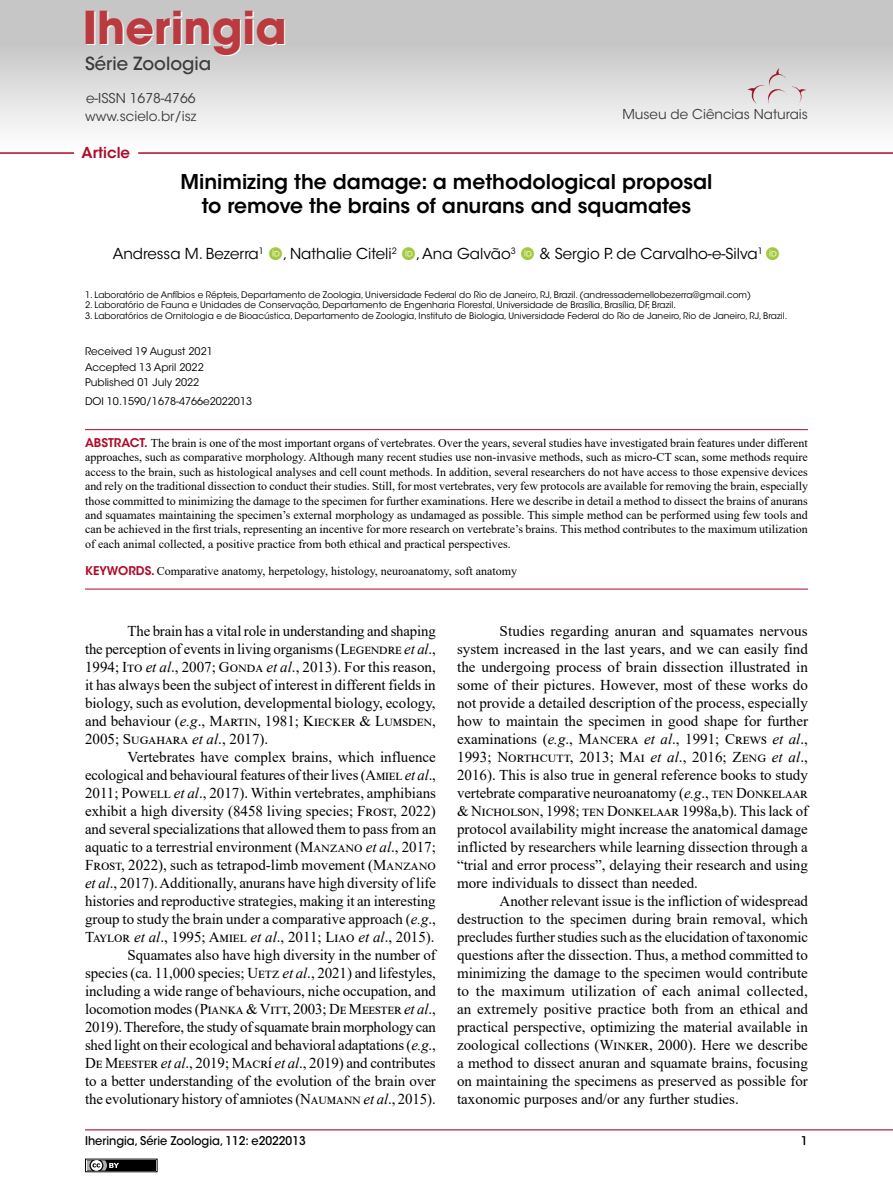
<style>
.page{position:relative;width:893px;height:1191px;background:#fff}
.page>*{position:absolute;margin:0;border:0;box-sizing:border-box;transform-origin:0 0}
.t1{font:700 45px "ITC Avant Garde Std";color:#ba3a3f}
.t2{font:600 20.25px/24px "ITC Avant Garde Std";color:#000;text-align:center}
.t3{font:500 18px "ITC Avant Garde Std";color:#3c3c3b}
.t4{font:15px/18px "Times New Roman";color:#000;text-align:justify}
.t5{font:15px "ITC Avant Garde Std";color:#000}
.t6{font:600 15px "ITC Avant Garde Std";color:#ae0b29}
.t7{font:13.5px "ITC Avant Garde Std";color:#3c3c3b}
.t8{font:12px/14.4px "Times New Roman";color:#000;text-align:justify}
.t9{font:500 12px "ITC Avant Garde Std";color:#000;scale:.95 1}
.t10{font:500 12px "ITC Avant Garde Std";color:#000}
.t11{font:10.5px/15px "ITC Avant Garde Std";color:#000}
.t12{font:9px "ITC Avant Garde Std";color:#000}
.s1{font-family:"ITC Avant Garde Std";font-weight:600;color:#ae0b29}
.s2{font-style:italic}
</style>
<div class="page">
<hr style="left:85px;top:1129px;width:808px;height:1px;background:#ae0b29">
<div style="left:85px;top:1158px;width:73px;height:14px;border:1px solid #000"></div>
<div style="left:87px;top:1160px;width:69px;height:10px;background:#000"></div>
<svg style="left:87px;top:1160px;width:32px;height:10px"></svg>
<div style="left:0;top:0;width:893px;height:151px;background:linear-gradient(to bottom,#bababa,#fbfbfb)"></div>
<img style="left:747px;top:67px;width:61px;height:38px">
<hr style="left:0;top:152px;width:74px;height:2px;background:#ae0b29">
<hr style="left:138px;top:152px;width:755px;height:2px;background:#ae0b29">
<hr style="left:85px;top:429px;width:723px;height:1px;background:#ae0b29">
<hr style="left:85px;top:589px;width:723px;height:1px;background:#ae0b29">
<h1 class="t1" style="left:83px;top:-2px;width:205px">Iheringia</h1>
<p class="t3" style="left:85px;top:52px;width:128px">Série Zoologia</p>
<p class="t7" style="left:85px;top:107px;width:113px">www.scielo.br/isz</p>
<p class="t7" style="left:622px;top:106px;width:187px">Museu de Ciências Naturais</p>
<p class="t7" style="left:86px;top:90px;width:111px">e-ISSN 1678-4766</p>
<p class="t6" style="left:82px;top:143px;width:50px">Article</p>
<h2 class="t2" style="left:180px;top:170px;width:533px">Minimizing the damage: a methodological proposal to remove the brains of anurans and squamates</h2>
<p class="t5" style="left:113px;top:244px;width:153px">Andressa M. Bezerra<sup>1</sup></p>
<p class="t5" style="left:283px;top:244px;width:115px">, Nathalie Citeli<sup>2</sup></p>
<p class="t5" style="left:416px;top:244px;width:101px">, Ana Galvão<sup>3</sup></p>
<p class="t5" style="left:539px;top:244px;width:225px">&amp; Sergio P. de Carvalho-e-Silva<sup>1</sup></p>
<p class="t12" style="left:85px;top:289px;width:667px">1. Laboratório de Anfíbios e Répteis, Departamento de Zoologia, Universidade Federal do Rio de Janeiro, RJ, Brazil. (andressademellobezerra@gmail.com)</p>
<p class="t12" style="left:85px;top:300px;width:592px">2. Laboratório de Fauna e Unidades de Conservação, Departamento de Engenharia Florestal, Universidade de Brasília, Brasília, DF, Brazil.</p>
<p class="t12" style="left:85px;top:310px;width:704px">3. Laboratórios de Ornitologia e de Bioacústica, Departamento de Zoologia, Instituto de Biologia, Universidade Federal do Rio de Janeiro, Rio de Janeiro, RJ, Brazil.</p>
<p class="t11" style="left:85px;top:344px;width:129px">Received 19 August 2021<br>Accepted 13 April 2022<br>Published 01 July 2022</p>
<p class="t11" style="left:85px;top:393px;width:169px">DOI 10.1590/1678-4766e2022013</p>
<p class="t8" style="left:85px;top:435px;width:724px"><span class="s1">ABSTRACT.</span> The brain is one of the most important organs of vertebrates. Over the years, several studies have investigated brain features under different approaches, such as comparative morphology. Although many recent studies use non-invasive methods, such as micro-CT scan, some methods require access to the brain, such as histological analyses and cell count methods. In addition, several researchers do not have access to those expensive devices and rely on the traditional dissection to conduct their studies. Still, for most vertebrates, very few protocols are available for removing the brain, especially those committed to minimizing the damage to the specimen for further examinations. Here we describe in detail a method to dissect the brains of anurans and squamates maintaining the specimen’s external morphology as undamaged as possible. This simple method can be performed using few tools and can be achieved in the first trials, representing an incentive for more research on vertebrate’s brains. This method contributes to the maximum utilization of each animal collected, a positive practice from both ethical and practical perspectives.</p>
<p class="t8" style="left:85px;top:563px;width:434px"><span class="s1">KEYWORDS.</span> Comparative anatomy, herpetology, histology, neuroanatomy, soft anatomy</p>
<p class="t4" style="left:85px;top:621px;width:352px;text-indent:43px">The brain has a vital role in understanding and shaping the perception of events in living organisms (Legendre <span class="s2">et al</span>., 1994; Ito <span class="s2">et al</span>., 2007; Gonda <span class="s2">et al</span>., 2013). For this reason, it has always been the subject of interest in different fields in biology, such as evolution, developmental biology, ecology, and behaviour (<span class="s2">e.g</span>., Martin, 1981; Kiecker &amp; Lumsden, 2005; Sugahara <span class="s2">et al</span>., 2017).</p>
<p class="t4" style="left:85px;top:747px;width:353px;text-align:right">Vertebrates have complex brains, which influence ecological and behavioural features of their lives (Amiel <span class="s2">et al</span>., 2011; Powell <span class="s2">et al</span>., 2017). Within vertebrates, amphibians exhibit a high diversity (8458 living species; Frost, 2022) and several specializations that allowed them to pass from an aquatic to a terrestrial environment (Manzano <span class="s2">et al</span>., 2017; Frost, 2022), such as tetrapod-limb movement (Manzano <span class="s2">et al</span>., 2017). Additionally, anurans have high diversity of life histories and reproductive strategies, making it an interesting group to study the brain under a comparative approach (<span class="s2">e.g</span>., Taylor <span class="s2">et al</span>., 1995; Amiel <span class="s2">et al</span>., 2011; Liao <span class="s2">et al</span>., 2015).<br>Squamates also have high diversity in the number of species (ca. 11,000 species; Uetz <span class="s2">et al</span>., 2021) and lifestyles, including a wide range of behaviours, niche occupation, and locomotion modes (Pianka &amp; Vitt, 2003; De Meester <span class="s2">et al</span>., 2019). Therefore, the study of squamate brain morphology can shed light on their ecological and behavioral adaptations (<span class="s2">e.g</span>., De Meester <span class="s2">et al</span>., 2019; Macrí <span class="s2">et al</span>., 2019) and contributes to a better understanding of the evolution of the brain over the evolutionary history of amniotes (Naumann <span class="s2">et al</span>., 2015).</p>
<p class="t4" style="left:457px;top:621px;width:352px;text-align:left;text-indent:43px">Studies regarding anuran and squamates nervous system increased in the last years, and we can easily find the undergoing process of brain dissection illustrated in some of their pictures. However, most of these works do not provide a detailed description of the process, especially how to maintain the specimen in good shape for further examinations (<span class="s2">e.g</span>., Mancera <span class="s2">et al</span>., 1991; Crews <span class="s2">et al</span>., 1993; Northcutt, 2013; Mai <span class="s2">et al</span>., 2016; Zeng <span class="s2">et al</span>., 2016). This is also true in general reference books to study vertebrate comparative neuroanatomy (<span class="s2">e.g</span>., ten Donkelaar &amp; Nicholson, 1998; ten Donkelaar 1998a,b). This lack of protocol availability might increase the anatomical damage inflicted by researchers while learning dissection through a “trial and error process”, delaying their research and using more individuals to dissect than needed.</p>
<p class="t4" style="left:457px;top:891px;width:353px;text-indent:43px">Another relevant issue is the infliction of widespread destruction to the specimen during brain removal, which precludes further studies such as the elucidation of taxonomic questions after the dissection. Thus, a method committed to minimizing the damage to the specimen would contribute to the maximum utilization of each animal collected, an extremely positive practice both from an ethical and practical perspective, optimizing the material available in zoological collections (Winker, 2000). Here we describe a method to dissect anuran and squamate brains, focusing on maintaining the specimens as preserved as possible for taxonomic purposes and/or any further studies.</p>
<p class="t9" style="left:85px;top:1133px;width:234px">Iheringia, Série Zoologia, 112: e2022013</p>
<p class="t10" style="left:801px;top:1132px;width:9px">1</p>
</div>
